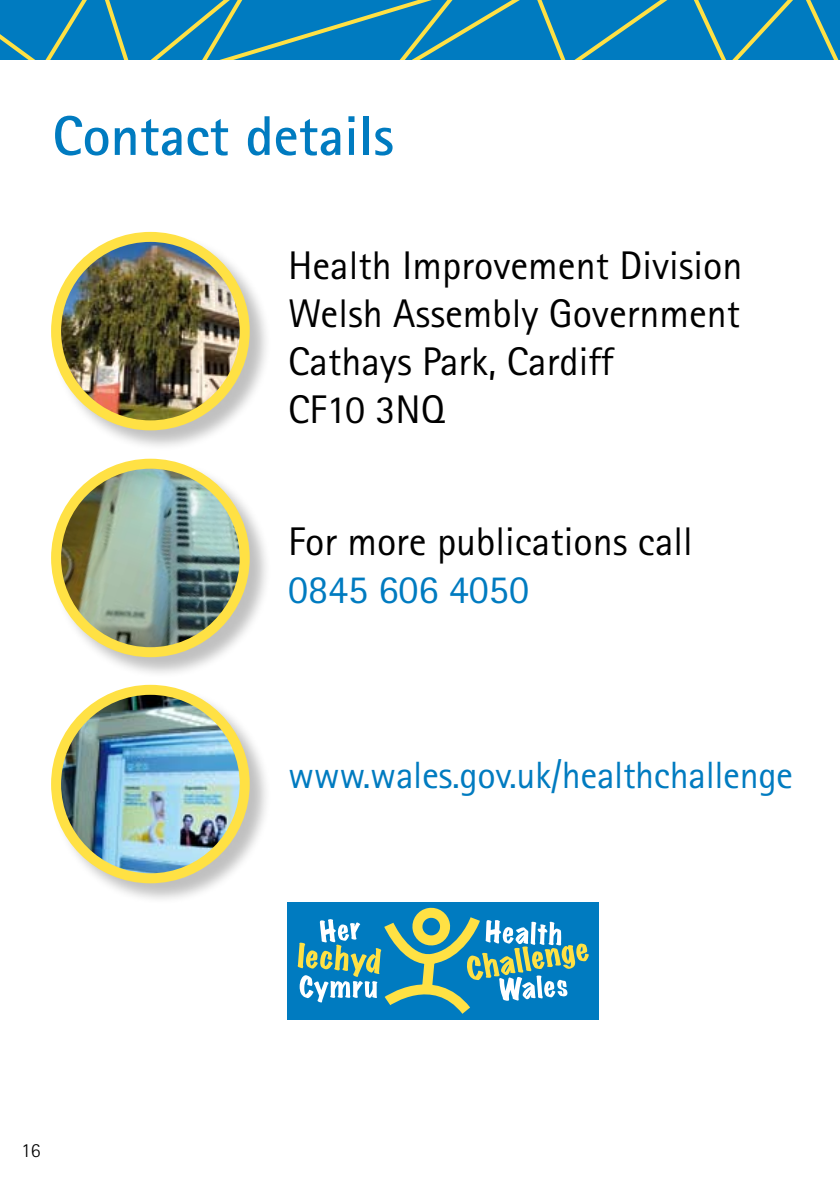
<style>
.page{position:relative;width:840px;height:1191px;background:#fff}
.page>*{position:absolute;margin:0;border:0;box-sizing:border-box;transform-origin:0 0}
.t1{font:700 56px "Rotis Sans Serif Std";color:#007bc0}
.t2{font:40px/48px "Rotis Sans Serif Std";color:#000}
.t3{font:40px "Rotis Sans Serif Std";color:#007bc0}
.t4{font:38px "Rotis Sans Serif Std";letter-spacing:-.01em;color:#007bc0}
.t5{font:300 20px "Rotis Sans Serif Std";color:#000}
</style>
<div class="page">
<svg style="left:0;top:0;width:839px;height:60px;background:#1684b4"></svg>
<div style="left:51px;top:232px;width:221px;height:220px;background:#000;opacity:.25"></div>
<img style="left:56px;top:237px;width:188px;height:188px;border-radius:94px">
<div style="left:51px;top:232px;width:198px;height:198px;border:10px solid #ffe144;border-radius:50%"></div>
<div style="left:51px;top:459px;width:221px;height:220px;background:#000;opacity:.25"></div>
<img style="left:56px;top:464px;width:188px;height:188px;border-radius:94px">
<div style="left:51px;top:459px;width:198px;height:198px;border:10px solid #ffe144;border-radius:50%"></div>
<div style="left:51px;top:685px;width:221px;height:220px;background:#000;opacity:.25"></div>
<img style="left:56px;top:690px;width:188px;height:188px;border-radius:94px">
<div style="left:51px;top:685px;width:198px;height:198px;border:10px solid #ffe144;border-radius:50%"></div>
<div style="left:287px;top:901px;width:312px;height:118px;background:#007bc0"></div>
<svg style="left:297px;top:901px;width:291px;height:119px"></svg>
<h1 class="t1" style="left:52px;top:100px;width:343px">Contact details</h1>
<p class="t2" style="left:288px;top:241px;width:455px">Health Improvement Division<br>Welsh Assembly Government<br>Cathays Park, Cardiff<br>CF10 3NQ</p>
<p class="t2" style="left:288px;top:517px;width:406px">For more publications call</p>
<p class="t3" style="left:288px;top:565px;width:242px">0845 606 4050</p>
<p class="t4" style="left:288px;top:753px;width:506px">www.wales.gov.uk/healthchallenge</p>
<p class="t5" style="left:21px;top:1138px;width:21px">16</p>
</div>
